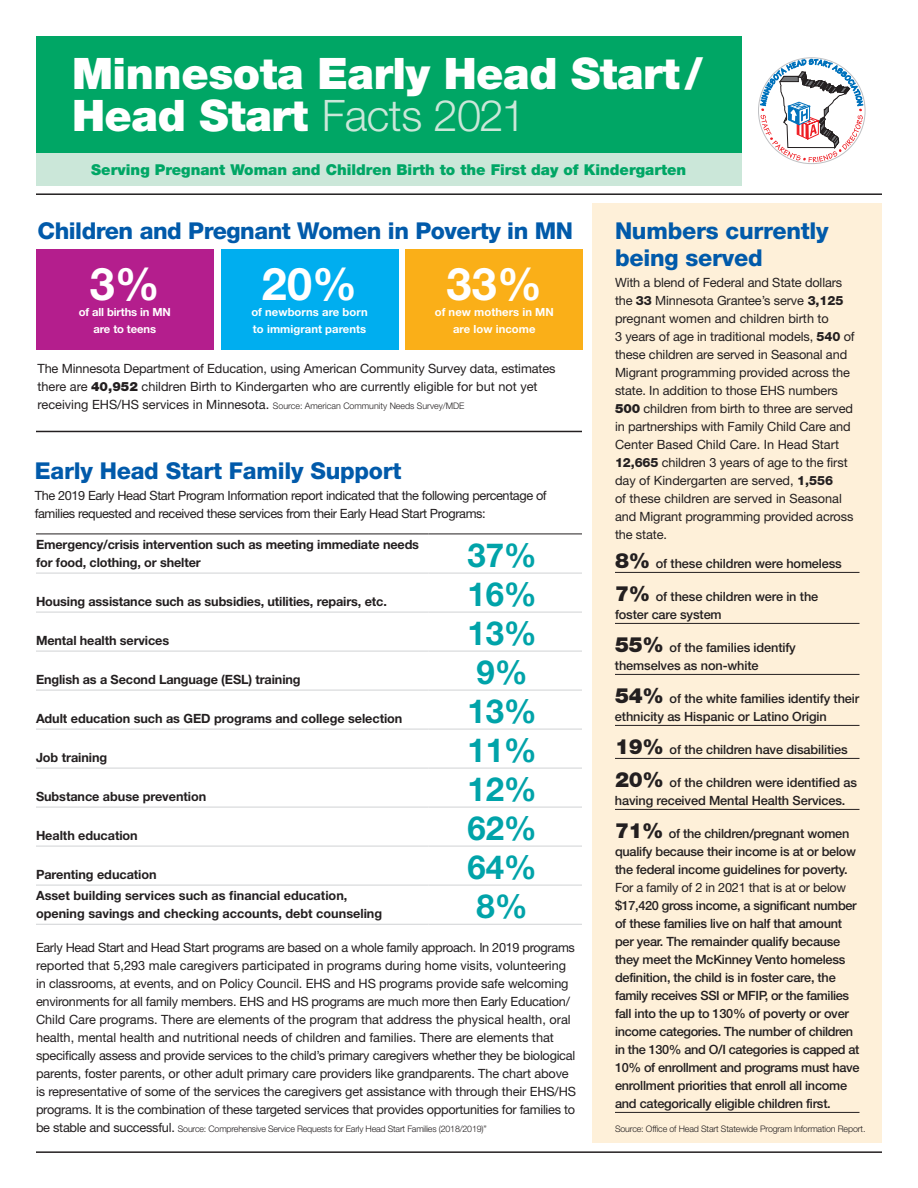
<style>
.page{position:relative;width:918px;height:1188px;background:#fff}
.page>*{position:absolute;margin:0;border:0;box-sizing:border-box;transform-origin:0 0}
.t1{font:700 45px "Helvetica Neue LT Std";color:#fff}
.t2{font:900 43.5px/42px "Helvetica Neue LT Std";letter-spacing:-.01em;color:#fff}
.t3{font:700 33.15px "Helvetica Neue LT Std";letter-spacing:-.005em;color:#00a3a9}
.t4{font:800 23.25px/27px "Helvetica Neue LT Std";letter-spacing:-.01em;color:#015aaa}
.t5{font:900 15px "Helvetica Neue LT Std";color:#00a665}
.t6{font:12.75px/18px "Helvetica Neue LT Std";letter-spacing:-.01em;color:#231f20}
.t7{font:500 12.75px/18px "Helvetica Neue LT Std";letter-spacing:-.02em;color:#231f20}
.t8{font:700 12.75px/18px "Helvetica Neue LT Std";letter-spacing:-.005em;color:#231f20}
.t9{font:12.75px/18px "Helvetica Neue LT Std";letter-spacing:-.03em;color:#231f20}
.t10{font:700 11.25px "Helvetica Neue LT Std";letter-spacing:.005em;color:#fff}
.t11{font:300 9px "Helvetica Neue LT Std";letter-spacing:-.015em;color:#231f20}
.s1{font-weight:300;color:#cbe7d9}
.s2{font-weight:900}
.s3{font-weight:400;font-size:12.75px}
.s4{font-weight:800}
.s5{font-weight:900;font-size:21px}
</style>
<div class="page">
<svg style="left:758px;top:57px;width:108px;height:107px"></svg>
<div style="left:36px;top:36px;width:706px;height:117px;background:#00a665"></div>
<hr style="left:36px;top:193px;width:846px;height:2px;background:#231f20">
<div style="left:592px;top:204px;width:290px;height:939px;background:#fef0d9"></div>
<hr style="left:615px;top:572px;width:245px;height:1px;background:#231f20">
<hr style="left:615px;top:623px;width:245px;height:1px;background:#231f20">
<hr style="left:615px;top:674px;width:245px;height:1px;background:#231f20">
<hr style="left:615px;top:725px;width:245px;height:1px;background:#231f20">
<hr style="left:615px;top:758px;width:245px;height:1px;background:#231f20">
<hr style="left:615px;top:809px;width:245px;height:1px;background:#231f20">
<hr style="left:615px;top:1112px;width:245px;height:1px;background:#231f20">
<hr style="left:36px;top:1151px;width:846px;height:2px;background:#231f20">
<div style="left:36px;top:153px;width:706px;height:32px;background:#cbe7d9"></div>
<div style="left:36px;top:250px;width:178px;height:100px;background:#b41e8d"></div>
<div style="left:221px;top:250px;width:177px;height:100px;background:#00aeef"></div>
<div style="left:406px;top:250px;width:177px;height:100px;background:#faaf18"></div>
<hr style="left:36px;top:431px;width:546px;height:1px;background:#231f20">
<hr style="left:36px;top:534px;width:392px;height:1px;background:#231f20">
<hr style="left:428px;top:534px;width:154px;height:1px;background:#231f20">
<hr style="left:36px;top:924px;width:392px;height:1px;background:#d1d2d4">
<hr style="left:428px;top:924px;width:154px;height:1px;background:#d1d2d4">
<hr style="left:36px;top:573px;width:392px;height:1px;background:#d1d2d4">
<hr style="left:428px;top:573px;width:154px;height:1px;background:#d1d2d4">
<hr style="left:36px;top:612px;width:392px;height:1px;background:#d1d2d4">
<hr style="left:428px;top:612px;width:154px;height:1px;background:#d1d2d4">
<hr style="left:36px;top:651px;width:392px;height:1px;background:#d1d2d4">
<hr style="left:428px;top:651px;width:154px;height:1px;background:#d1d2d4">
<hr style="left:36px;top:690px;width:392px;height:1px;background:#d1d2d4">
<hr style="left:428px;top:690px;width:154px;height:1px;background:#d1d2d4">
<hr style="left:36px;top:729px;width:392px;height:1px;background:#d1d2d4">
<hr style="left:428px;top:729px;width:154px;height:1px;background:#d1d2d4">
<hr style="left:36px;top:768px;width:392px;height:1px;background:#d1d2d4">
<hr style="left:428px;top:768px;width:154px;height:1px;background:#d1d2d4">
<hr style="left:36px;top:807px;width:392px;height:1px;background:#d1d2d4">
<hr style="left:428px;top:807px;width:154px;height:1px;background:#d1d2d4">
<hr style="left:36px;top:846px;width:392px;height:1px;background:#d1d2d4">
<hr style="left:428px;top:846px;width:154px;height:1px;background:#d1d2d4">
<hr style="left:36px;top:885px;width:392px;height:1px;background:#d1d2d4">
<hr style="left:428px;top:885px;width:154px;height:1px;background:#d1d2d4">
<h2 class="t2" style="left:72px;top:52px;width:632px">Minnesota Early Head Start/<br>Head Start <span class="s1">Facts 2021</span></h2>
<p class="t5" style="left:91px;top:160px;width:596px">Serving Pregnant Woman and Children Birth to the First day of Kindergarten</p>
<h3 class="t4" style="left:38px;top:217px;width:537px">Children and Pregnant Women in Poverty in MN</h3>
<h1 class="t1" style="left:90px;top:256px;width:72px">3%</h1>
<p class="t10" style="left:94px;top:322px;width:64px">are to teens</p>
<p class="t10" style="left:79px;top:305px;width:94px">of all births in MN</p>
<h1 class="t1" style="left:262px;top:256px;width:97px">20%</h1>
<p class="t10" style="left:253px;top:322px;width:115px">to immigrant parents</p>
<p class="t10" style="left:251px;top:305px;width:118px">of newborns are born</p>
<h1 class="t1" style="left:447px;top:256px;width:97px">33%</h1>
<p class="t10" style="left:453px;top:322px;width:84px">are low income</p>
<p class="t10" style="left:435px;top:305px;width:121px">of new mothers in MN</p>
<p class="t6" style="left:38px;top:359px;width:519px">The Minnesota Department of Education, using American Community Survey data, estimates there are <span class="s2">40,952</span> children Birth to Kindergarten who are currently eligible for but not yet</p>
<p class="t11" style="left:38px;top:400px;width:429px"><span class="s3">receiving EHS/HS services in Minnesota.</span> Source: American Community Needs Survey/MDE</p>
<h3 class="t4" style="left:35px;top:457px;width:368px">Early Head Start Family Support</h3>
<p class="t9" style="left:35px;top:486px;width:513px">The 2019 Early Head Start Program Information report indicated that the following percentage of families requested and received these services from their Early Head Start Programs:</p>
<p class="t8" style="left:36px;top:535px;width:385px">Emergency/crisis intervention such as meeting immediate needs for food, clothing, or shelter</p>
<h3 class="t3" style="left:468px;top:535px;width:71px">37%</h3>
<p class="t8" style="left:36px;top:592px;width:352px">Housing assistance such as subsidies, utilities, repairs, etc.</p>
<h3 class="t3" style="left:468px;top:574px;width:71px">16%</h3>
<p class="t8" style="left:36px;top:631px;width:135px">Mental health services</p>
<p class="t8" style="left:36px;top:670px;width:266px">English as a Second Language (ESL) training</p>
<p class="t8" style="left:36px;top:709px;width:368px">Adult education such as GED programs and college selection</p>
<p class="t8" style="left:36px;top:748px;width:73px">Job training</p>
<p class="t8" style="left:36px;top:787px;width:172px">Substance abuse prevention</p>
<p class="t8" style="left:36px;top:826px;width:103px">Health education</p>
<p class="t8" style="left:36px;top:865px;width:122px">Parenting education</p>
<h3 class="t3" style="left:468px;top:613px;width:71px">13%</h3>
<h3 class="t3" style="left:477px;top:652px;width:53px">9%</h3>
<h3 class="t3" style="left:468px;top:691px;width:71px">13%</h3>
<h3 class="t3" style="left:468px;top:730px;width:71px">11%</h3>
<h3 class="t3" style="left:468px;top:769px;width:71px">12%</h3>
<h3 class="t3" style="left:468px;top:808px;width:71px">62%</h3>
<h3 class="t3" style="left:468px;top:847px;width:71px">64%</h3>
<p class="t8" style="left:36px;top:886px;width:348px">Asset building services such as financial education, opening savings and checking accounts, debt counseling</p>
<h3 class="t3" style="left:477px;top:886px;width:53px">8%</h3>
<p class="t6" style="left:36px;top:939px;width:542px">Early Head Start and Head Start programs are based on a whole family approach. In 2019 programs reported that 5,293 male caregivers participated in programs during home visits, volunteering in classrooms, at events, and on Policy Council. EHS and HS programs provide safe welcoming environments for all family members. EHS and HS programs are much more then Early Education/ Child Care programs. There are elements of the program that address the physical health, oral health, mental health and nutritional needs of children and families. There are elements that specifically assess and provide services to the child’s primary caregivers whether they be biological parents, foster parents, or other adult primary care providers like grandparents. The chart above is representative of some of the services the caregivers get assistance with through their EHS/HS programs. It is the combination of these targeted services that provides opportunities for families to</p>
<p class="t11" style="left:36px;top:1124px;width:452px"><span class="s3">be stable and successful.</span> Source: Comprehensive Service Requests for Early Head Start Families (2018/2019)”</p>
<h3 class="t4" style="left:615px;top:217px;width:215px">Numbers currently being served</h3>
<p class="t6" style="left:615px;top:273px;width:241px">With a blend of Federal and State dollars the <span class="s4">33</span> Minnesota Grantee’s serve <span class="s4">3,125 </span>pregnant women and children birth to<br>3 years of age in traditional models, <span class="s4">540</span> of these children are served in Seasonal and Migrant programming provided across the state. In addition to those EHS numbers <span class="s2">500</span> children from birth to three are served in partnerships with Family Child Care and Center Based Child Care. In Head Start <span class="s4">12,665</span> children 3 years of age to the first day of Kindergarten are served, <span class="s4">1,556<br></span>of these children are served in Seasonal and Migrant programming provided across the state.</p>
<p class="t7" style="left:615px;top:554px;width:228px"><span class="s5">8%</span> of these children were homeless</p>
<p class="t7" style="left:615px;top:587px;width:205px"><span class="s5">7%</span> of these children were in the foster care system</p>
<p class="t7" style="left:615px;top:638px;width:182px"><span class="s5">55%</span> of the families identify themselves as non-white</p>
<p class="t7" style="left:615px;top:689px;width:246px"><span class="s5">54%</span> of the white families identify their ethnicity as Hispanic or Latino Origin</p>
<p class="t7" style="left:615px;top:740px;width:234px"><span class="s5">19%</span> of the children have disabilities</p>
<p class="t7" style="left:615px;top:773px;width:244px"><span class="s5">20%</span> of the children were identified as having received Mental Health Services.</p>
<p class="t7" style="left:615px;top:824px;width:243px"><span class="s5">71%</span> of the children/pregnant women qualify because their income is at or below the federal income guidelines for poverty.</p>
<p class="t6" style="left:615px;top:878px;width:233px">For a family of 2 in 2021 that is at or below</p>
<p class="t7" style="left:615px;top:896px;width:246px">$17,420 gross income, a significant number of these families live on half that amount per year. The remainder qualify because they meet the McKinney Vento homeless definition, the child is in foster care, the family receives SSI or MFIP, or the families fall into the up to 130% of poverty or over income categories. The number of children in the 130% and O/I categories is capped at 10% of enrollment and programs must have enrollment priorities that enroll all income and categorically eligible children first.</p>
<p class="t11" style="left:615px;top:1124px;width:252px">Source: Office of Head Start Statewide Program Information Report.</p>
</div>
